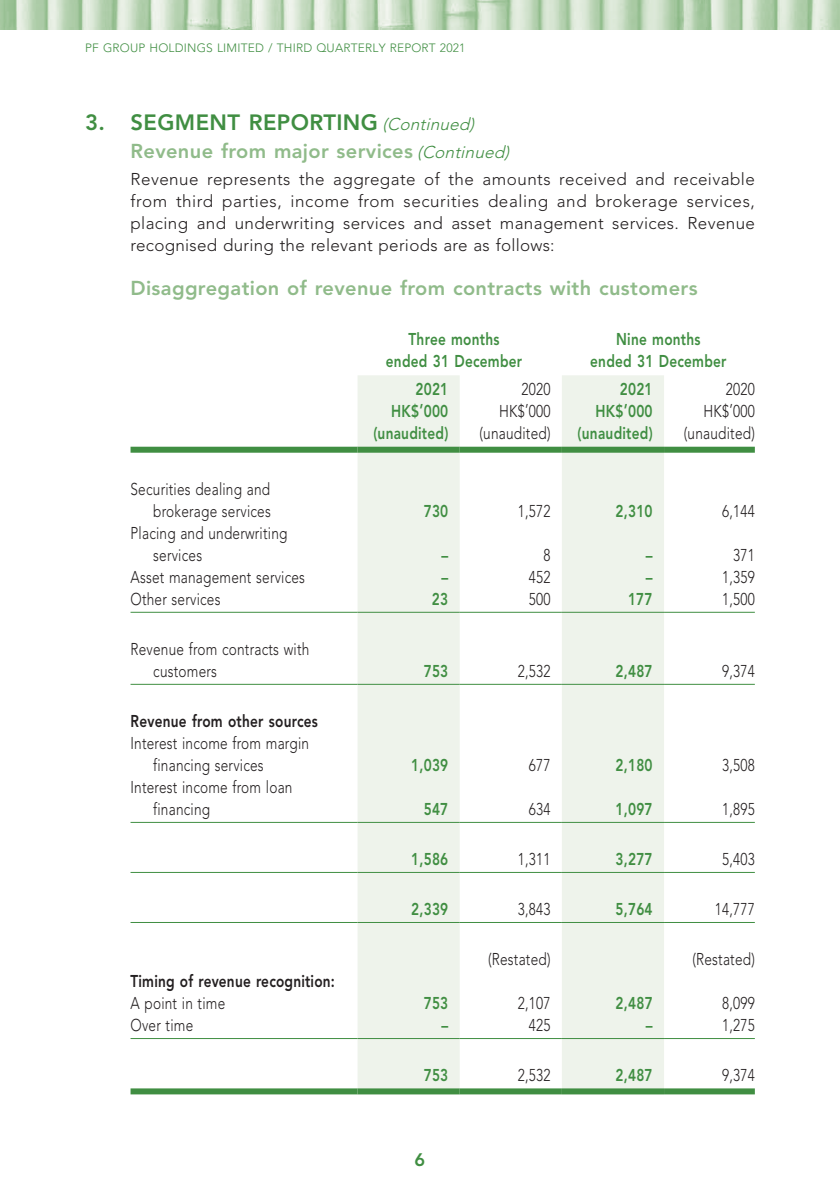
<style>
.page{position:relative;width:840px;height:1191px;background:#fff}
.page>*{position:absolute;margin:0;border:0;box-sizing:border-box;transform-origin:0 0}
.t1{font:800 22px "Avenir LT Std";letter-spacing:.02em;color:#408e42}
.t2{font:800 20px "Avenir LT Std";letter-spacing:.02em;color:#90bb8a}
.t3{font:800 18px "Avenir LT Std";color:#408e42}
.t4{font:300 17px/22px "Avenir LT Std";letter-spacing:.015em;color:#231f20;scale:.8 1}
.t5{font:300 17px/22px "Avenir LT Std";letter-spacing:.015em;color:#231f20;text-align:justify}
.t6{font:800 17px/22px "Avenir LT Std";letter-spacing:.02em;color:#408e42;text-align:center;scale:.8 1}
.t7{font:800 17px "Avenir LT Std";letter-spacing:.015em;color:#231f20;scale:.8 1}
.t8{font:300 12px "Avenir LT Std";letter-spacing:.015em;color:#408e42}
.s1{font-weight:300;font-style:italic;font-size:17px}
.s2{font-weight:300;font-style:italic;font-size:17px;color:#408e42}
</style>
<div class="page">
<img style="left:0;top:0;width:839px;height:29px">
<svg style="left:357px;top:375px;width:306px;height:713px;fill:#eef3eb"></svg>
<div style="left:130px;top:447px;width:227px;height:6px;background:#408e42"></div>
<div style="left:357px;top:447px;width:102px;height:6px;background:#408e42"></div>
<div style="left:459px;top:447px;width:102px;height:6px;background:#408e42"></div>
<div style="left:561px;top:447px;width:102px;height:6px;background:#408e42"></div>
<div style="left:663px;top:447px;width:91px;height:6px;background:#408e42"></div>
<hr style="left:130px;top:612px;width:227px;height:1px;background:#408e42">
<hr style="left:357px;top:612px;width:102px;height:1px;background:#408e42">
<hr style="left:459px;top:612px;width:102px;height:1px;background:#408e42">
<hr style="left:561px;top:612px;width:102px;height:1px;background:#408e42">
<hr style="left:663px;top:612px;width:91px;height:1px;background:#408e42">
<hr style="left:130px;top:684px;width:227px;height:1px;background:#408e42">
<hr style="left:357px;top:684px;width:102px;height:1px;background:#408e42">
<hr style="left:459px;top:684px;width:102px;height:1px;background:#408e42">
<hr style="left:561px;top:684px;width:102px;height:1px;background:#408e42">
<hr style="left:663px;top:684px;width:91px;height:1px;background:#408e42">
<hr style="left:130px;top:822px;width:227px;height:1px;background:#408e42">
<hr style="left:357px;top:822px;width:102px;height:1px;background:#408e42">
<hr style="left:459px;top:822px;width:102px;height:1px;background:#408e42">
<hr style="left:561px;top:822px;width:102px;height:1px;background:#408e42">
<hr style="left:663px;top:822px;width:91px;height:1px;background:#408e42">
<hr style="left:130px;top:872px;width:227px;height:1px;background:#408e42">
<hr style="left:357px;top:872px;width:102px;height:1px;background:#408e42">
<hr style="left:459px;top:872px;width:102px;height:1px;background:#408e42">
<hr style="left:561px;top:872px;width:102px;height:1px;background:#408e42">
<hr style="left:663px;top:872px;width:91px;height:1px;background:#408e42">
<hr style="left:130px;top:922px;width:227px;height:1px;background:#408e42">
<hr style="left:357px;top:922px;width:102px;height:1px;background:#408e42">
<hr style="left:459px;top:922px;width:102px;height:1px;background:#408e42">
<hr style="left:561px;top:922px;width:102px;height:1px;background:#408e42">
<hr style="left:663px;top:922px;width:91px;height:1px;background:#408e42">
<hr style="left:130px;top:1038px;width:227px;height:1px;background:#408e42">
<hr style="left:357px;top:1038px;width:102px;height:1px;background:#408e42">
<hr style="left:459px;top:1038px;width:102px;height:1px;background:#408e42">
<hr style="left:561px;top:1038px;width:102px;height:1px;background:#408e42">
<hr style="left:663px;top:1038px;width:91px;height:1px;background:#408e42">
<div style="left:130px;top:1088px;width:227px;height:6px;background:#408e42"></div>
<div style="left:357px;top:1088px;width:102px;height:6px;background:#408e42"></div>
<div style="left:459px;top:1088px;width:102px;height:6px;background:#408e42"></div>
<div style="left:561px;top:1088px;width:102px;height:6px;background:#408e42"></div>
<div style="left:663px;top:1088px;width:91px;height:6px;background:#408e42"></div>
<p class="t8" style="left:85px;top:40px;width:381px">PF GROUP HOLDINGS LIMITED / THIRD QUARTERLY REPORT 2021</p>
<p class="t1" style="left:85px;top:109px;width:395px">3. SEGMENT REPORTING <span class="s1">(Continued)</span></p>
<p class="t2" style="left:130px;top:139px;width:384px">Revenue from major services <span class="s2">(Continued)</span></p>
<p class="t5" style="left:130px;top:169px;width:625px">Revenue represents the aggregate of the amounts received and receivable from third parties, income from securities dealing and brokerage services, placing and underwriting services and asset management services. Revenue recognised during the relevant periods are as follows:</p>
<p class="t2" style="left:130px;top:277px;width:568px">Disaggregation of revenue from contracts with customers</p>
<p class="t6" style="left:385px;top:328px;width:172px">Three months ended 31 December</p>
<p class="t6" style="left:590px;top:328px;width:172px">Nine months<br>ended 31 December</p>
<p class="t6" style="left:415px;top:378px;width:43px">2021</p>
<p class="t4" style="left:521px;top:378px;width:38px">2020</p>
<p class="t6" style="left:619px;top:378px;width:43px">2021</p>
<p class="t4" style="left:725px;top:378px;width:38px">2020</p>
<p class="t6" style="left:391px;top:400px;width:73px">HK$’000</p>
<p class="t4" style="left:499px;top:400px;width:66px">HK$’000</p>
<p class="t6" style="left:595px;top:400px;width:73px">HK$’000</p>
<p class="t4" style="left:703px;top:400px;width:66px">HK$’000</p>
<p class="t6" style="left:373px;top:422px;width:95px">(unaudited)</p>
<p class="t4" style="left:479px;top:422px;width:90px">(unaudited)</p>
<p class="t6" style="left:577px;top:422px;width:95px">(unaudited)</p>
<p class="t4" style="left:683px;top:422px;width:90px">(unaudited)</p>
<p class="t4" style="left:130px;top:478px;width:177px;text-align:right">Securities dealing and brokerage services</p>
<p class="t6" style="left:423px;top:500px;width:32px">730</p>
<p class="t4" style="left:517px;top:500px;width:42px">1,572</p>
<p class="t6" style="left:615px;top:500px;width:48px">2,310</p>
<p class="t4" style="left:721px;top:500px;width:42px">6,144</p>
<p class="t4" style="left:153px;top:522px;width:169px;text-indent:-23px">Placing and underwriting services</p>
<p class="t6" style="left:441px;top:544px;width:10px">–</p>
<p class="t4" style="left:543px;top:544px;width:10px">8</p>
<p class="t6" style="left:645px;top:544px;width:10px">–</p>
<p class="t4" style="left:732px;top:544px;width:29px">371</p>
<p class="t4" style="left:130px;top:566px;width:219px">Asset management services</p>
<p class="t6" style="left:441px;top:566px;width:10px">–</p>
<p class="t4" style="left:528px;top:566px;width:29px">452</p>
<p class="t6" style="left:645px;top:566px;width:10px">–</p>
<p class="t4" style="left:721px;top:566px;width:42px">1,359</p>
<p class="t4" style="left:130px;top:588px;width:114px">Other services</p>
<p class="t6" style="left:432px;top:588px;width:22px">23</p>
<p class="t4" style="left:528px;top:588px;width:29px">500</p>
<p class="t6" style="left:627px;top:588px;width:32px">177</p>
<p class="t4" style="left:721px;top:588px;width:42px">1,500</p>
<p class="t4" style="left:153px;top:638px;width:196px;text-indent:-23px">Revenue from contracts with customers</p>
<p class="t6" style="left:423px;top:660px;width:32px">753</p>
<p class="t4" style="left:517px;top:660px;width:42px">2,532</p>
<p class="t6" style="left:615px;top:660px;width:48px">2,487</p>
<p class="t4" style="left:721px;top:660px;width:42px">9,374</p>
<p class="t7" style="left:130px;top:710px;width:236px">Revenue from other sources</p>
<p class="t4" style="left:153px;top:732px;width:196px;text-indent:-23px">Interest income from margin financing services</p>
<p class="t4" style="left:153px;top:776px;width:175px;text-indent:-23px">Interest income from loan financing</p>
<p class="t6" style="left:411px;top:754px;width:48px">1,039</p>
<p class="t4" style="left:528px;top:754px;width:29px">677</p>
<p class="t6" style="left:615px;top:754px;width:48px">2,180</p>
<p class="t4" style="left:721px;top:754px;width:42px">3,508</p>
<p class="t6" style="left:423px;top:798px;width:32px">547</p>
<p class="t4" style="left:528px;top:798px;width:29px">634</p>
<p class="t6" style="left:615px;top:798px;width:48px">1,097</p>
<p class="t4" style="left:721px;top:798px;width:42px">1,895</p>
<p class="t6" style="left:411px;top:848px;width:48px">1,586</p>
<p class="t4" style="left:517px;top:848px;width:42px">1,311</p>
<p class="t6" style="left:615px;top:848px;width:48px">3,277</p>
<p class="t4" style="left:721px;top:848px;width:42px">5,403</p>
<p class="t6" style="left:411px;top:898px;width:48px">2,339</p>
<p class="t4" style="left:517px;top:898px;width:42px">3,843</p>
<p class="t6" style="left:615px;top:898px;width:48px">5,764</p>
<p class="t4" style="left:714px;top:898px;width:51px">14,777</p>
<p class="t4" style="left:488px;top:948px;width:80px">(Restated)</p>
<p class="t4" style="left:692px;top:948px;width:80px">(Restated)</p>
<p class="t7" style="left:130px;top:971px;width:257px">Timing of revenue recognition:</p>
<p class="t4" style="left:130px;top:992px;width:120px">A point in time</p>
<p class="t6" style="left:423px;top:992px;width:32px">753</p>
<p class="t4" style="left:517px;top:992px;width:42px">2,107</p>
<p class="t6" style="left:615px;top:992px;width:48px">2,487</p>
<p class="t4" style="left:721px;top:992px;width:42px">8,099</p>
<p class="t4" style="left:130px;top:1014px;width:80px">Over time</p>
<p class="t6" style="left:441px;top:1014px;width:10px">–</p>
<p class="t4" style="left:528px;top:1014px;width:29px">425</p>
<p class="t6" style="left:645px;top:1014px;width:10px">–</p>
<p class="t4" style="left:721px;top:1014px;width:42px">1,275</p>
<p class="t6" style="left:423px;top:1064px;width:32px">753</p>
<p class="t4" style="left:517px;top:1064px;width:42px">2,532</p>
<p class="t6" style="left:615px;top:1064px;width:48px">2,487</p>
<p class="t4" style="left:721px;top:1064px;width:42px">9,374</p>
<p class="t3" style="left:414px;top:1149px;width:12px">6</p>
</div>
